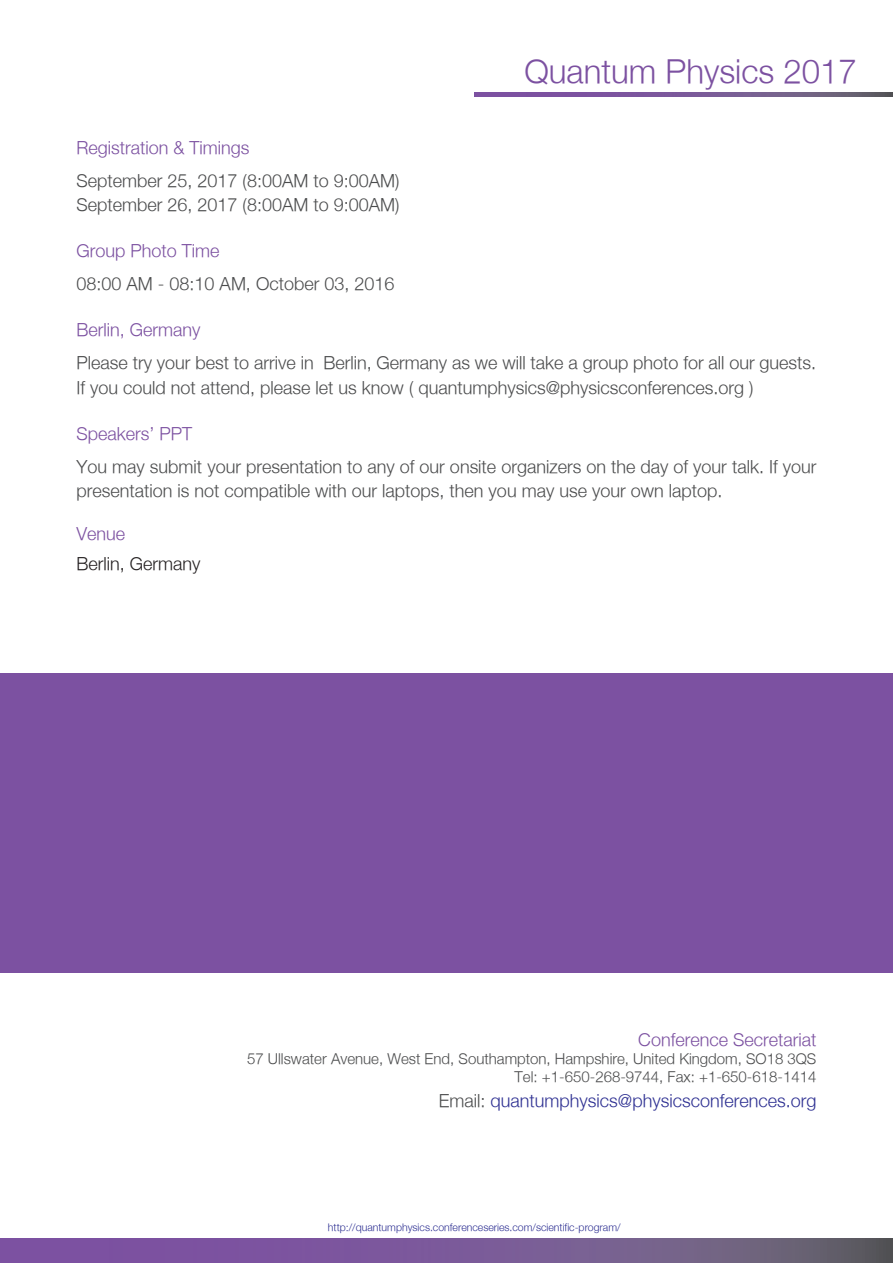
<style>
.page{position:relative;width:893px;height:1263px;background:#fff}
.page>*{position:absolute;margin:0;border:0;box-sizing:border-box;transform-origin:0 0}
.t1{font:300 33px "Helvetica Neue";color:#7c51a1}
.t2{font:300 18px/24.6px "Helvetica Neue";color:#4b4c4d}
.t3{font:300 18px "Helvetica Neue";color:#7c51a1}
.t4{font:300 18px "Helvetica Neue";color:#2e3092}
.t5{font:300 18px "Helvetica Neue";color:#231f20}
.t6{font:300 15px "Helvetica Neue";color:#4b4c4d}
.t7{font:300 10.5px "Helvetica Neue";color:#2e3092}
.s1{color:#4b4c4d}
</style>
<div class="page">
<svg style="left:0;top:1238px;width:893px;height:25px;background:#765991"></svg>
<div style="left:0;top:673px;width:893px;height:300px;background:#7c51a1"></div>
<svg style="left:475px;top:93px;width:418px;height:4px;background:#765991"></svg>
<p class="t1" style="left:524px;top:51px;width:334px">Quantum Physics 2017</p>
<p class="t3" style="left:77px;top:136px;width:175px">Registration &amp; Timings</p>
<p class="t2" style="left:77px;top:168px;width:324px">September 25, 2017 (8:00AM to 9:00AM)</p>
<p class="t2" style="left:77px;top:192px;width:324px">September 26, 2017 (8:00AM to 9:00AM)</p>
<p class="t3" style="left:77px;top:240px;width:145px">Group Photo Time</p>
<p class="t2" style="left:77px;top:271px;width:319px">08:00 AM - 08:10 AM, October 03, 2016</p>
<p class="t3" style="left:77px;top:319px;width:126px">Berlin, Germany</p>
<p class="t2" style="left:77px;top:350px;width:741px">Please try your best to arrive in Berlin, Germany as we will take a group photo for all our guests.<br>If you could not attend, please let us know ( quantumphysics@physicsconferences.org )</p>
<p class="t3" style="left:77px;top:422px;width:117px">Speakers’ PPT</p>
<p class="t2" style="left:77px;top:454px;width:741px">You may submit your presentation to any of our onsite organizers on the day of your talk. If your presentation is not compatible with our laptops, then you may use your own laptop.</p>
<p class="t3" style="left:77px;top:523px;width:50px">Venue</p>
<p class="t5" style="left:77px;top:553px;width:126px">Berlin, Germany</p>
<p class="t3" style="left:638px;top:1028px;width:180px">Conference Secretariat</p>
<p class="t6" style="left:247px;top:1049px;width:571px">57 Ullswater Avenue, West End, Southampton, Hampshire, United Kingdom, SO18 3QS</p>
<p class="t6" style="left:515px;top:1067px;width:303px">Tel: +1-650-268-9744, Fax: +1-650-618-1414</p>
<p class="t4" style="left:439px;top:1089px;width:379px"><span class="s1">Email:</span> quantumphysics@physicsconferences.org</p>
<p class="t7" style="left:328px;top:1220px;width:294px">http://quantumphysics.conferenceseries.com/scientific-program/</p>
</div>
